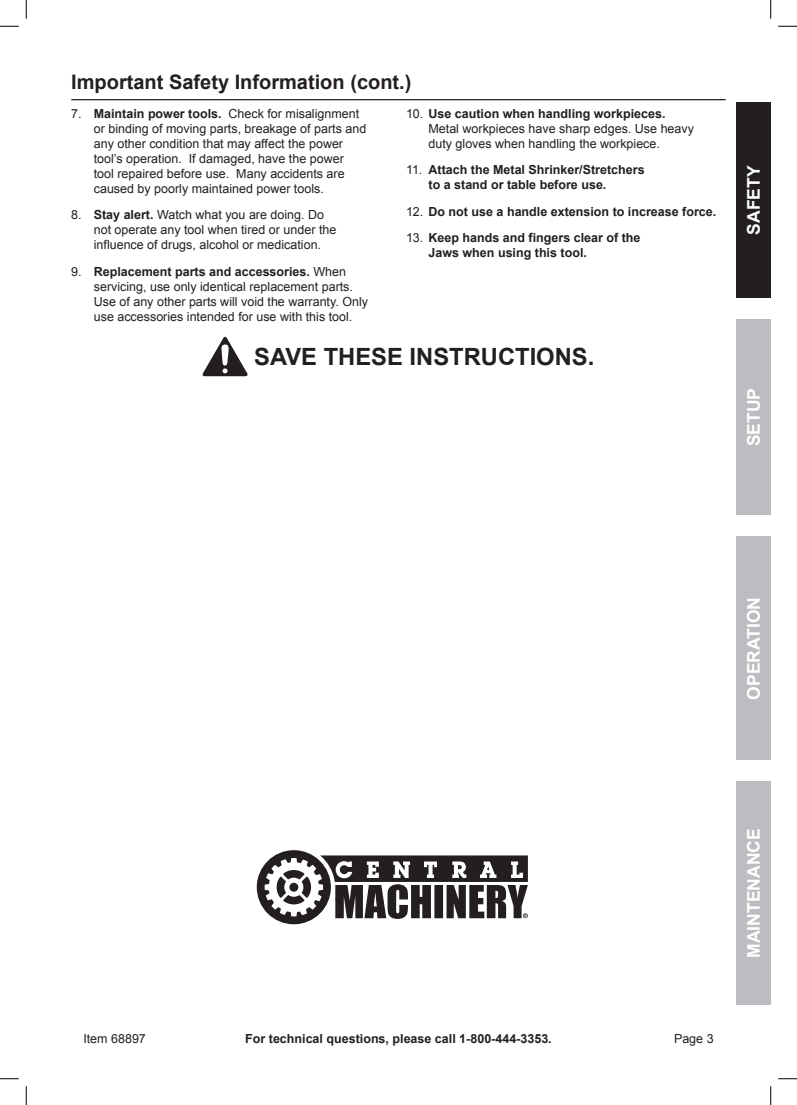
<style>
.page{position:relative;width:797px;height:1105px;background:#fff}
.page>*{position:absolute;margin:0;border:0;box-sizing:border-box;transform-origin:0 0}
.t1{font:700 23.75px "Arial";color:#231f20}
.t2{font:700 20px "Arial";color:#231f20}
.t3{font:700 17.5px "Arial";color:#fff}
.t4{font:12.5px/15px "Arial";color:#231f20}
.t5{font:700 12.5px/15px "Arial";color:#231f20}
.s1{font-weight:700}
.s2{font-weight:400}
</style>
<div class="page">
<div style="left:736px;top:102px;width:34px;height:196px;background:#231f20"></div>
<div style="left:736px;top:536px;width:34px;height:224px;background:#bcbdc0"></div>
<div style="left:736px;top:781px;width:34px;height:224px;background:#bcbdc0"></div>
<div style="left:736px;top:319px;width:34px;height:196px;background:#bcbdc0"></div>
<svg style="left:202px;top:336px;width:46px;height:40px"></svg>
<hr style="left:71px;top:99px;width:654px;height:1px;background:#231f20">
<svg style="left:257px;top:850px;width:271px;height:74px"></svg>
<svg style="left:0;top:25px;width:19px;height:2px"></svg>
<svg style="left:778px;top:25px;width:19px;height:2px"></svg>
<svg style="left:0;top:1078px;width:19px;height:1px"></svg>
<svg style="left:778px;top:1078px;width:19px;height:1px"></svg>
<svg style="left:25px;top:0;width:2px;height:19px"></svg>
<svg style="left:25px;top:1086px;width:2px;height:19px"></svg>
<svg style="left:770px;top:0;width:1px;height:19px"></svg>
<svg style="left:770px;top:1086px;width:1px;height:19px"></svg>
<h2 class="t2" style="left:71px;top:69px;width:342px">Important Safety Information (cont.)</h2>
<p class="t4" style="left:94px;top:106px;width:274px;text-indent:-22px">7. <span class="s1">Maintain power tools.</span> Check for misalignment or binding of moving parts, breakage of parts and any other condition that may affect the power tool’s operation. If damaged, have the power tool repaired before use. Many accidents are caused by poorly maintained power tools.</p>
<p class="t4" style="left:94px;top:208px;width:244px;text-indent:-22px">8. <span class="s1">Stay alert.</span> Watch what you are doing. Do not operate any tool when tired or under the influence of drugs, alcohol or medication.</p>
<p class="t4" style="left:94px;top:264px;width:276px;text-indent:-22px">9. <span class="s1">Replacement parts and accessories.</span> When servicing, use only identical replacement parts.<br>Use of any other parts will void the warranty. Only use accessories intended for use with this tool.</p>
<p class="t4" style="left:428px;top:106px;width:267px;text-indent:-22px">10. <span class="s1">Use caution when handling workpieces.<br></span>Metal workpieces have sharp edges. Use heavy duty gloves when handling the workpiece.</p>
<p class="t5" style="left:428px;top:163px;width:218px;text-indent:-22px"><span class="s2">11.</span> Attach the Metal Shrinker/Stretchers to a stand or table before use.</p>
<p class="t5" style="left:406px;top:204px;width:312px"><span class="s2">12.</span> Do not use a handle extension to increase force.</p>
<p class="t5" style="left:428px;top:230px;width:213px;text-indent:-22px"><span class="s2">13.</span> Keep hands and fingers clear of the<br>Jaws when using this tool.</p>
<h1 class="t1" style="left:254px;top:341px;width:118px">Save these</h1>
<h1 class="t1" style="left:409px;top:341px;width:186px">instructions.</h1>
<h3 class="t3" style="left:742px;top:235px;width:71px;rotate:-90deg">Safety</h3>
<h3 class="t3" style="left:742px;top:446px;width:60px;rotate:-90deg">Setup</h3>
<h3 class="t3" style="left:742px;top:700px;width:104px;rotate:-90deg">Operation</h3>
<p class="t4" style="left:83px;top:1031px;width:64px">Item 68897</p>
<p class="t5" style="left:245px;top:1031px;width:308px">For technical questions, please call 1-800-444-3353.</p>
<p class="t4" style="left:674px;top:1031px;width:41px">Page 3</p>
<h3 class="t3" style="left:742px;top:958px;width:129px;rotate:-90deg">Maintenance</h3>
</div>
